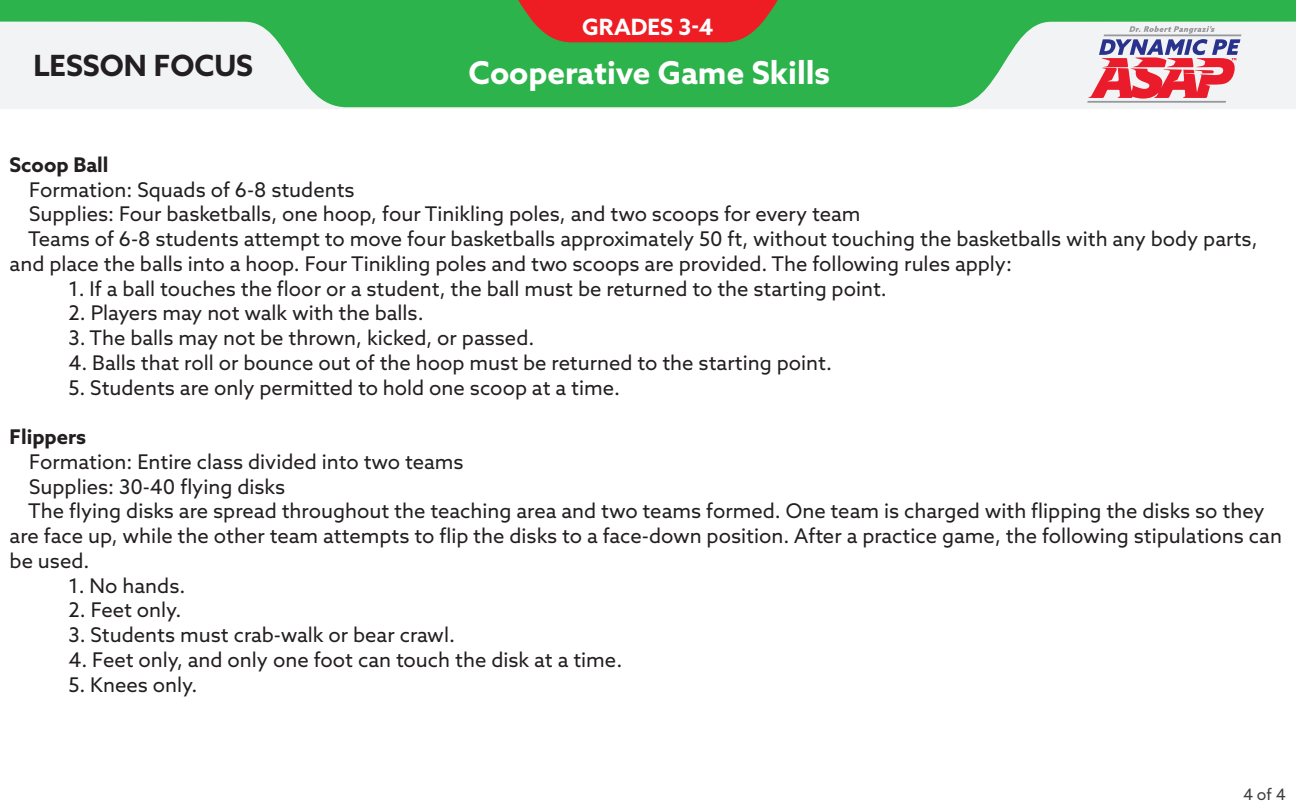
<style>
.page{position:relative;width:1296px;height:810px;background:#fff}
.page>*{position:absolute;margin:0;border:0;box-sizing:border-box;transform-origin:0 0}
.DPE_Header_Title{font:700 31.5px "Azo Sans";color:#fff}
.DPE_Header_Unit{font:700 29.25px "Azo Sans";color:#231f20}
.t1{font:700 22.5px "Azo Sans";color:#fff}
.DPE_Header_Unit-2{font:20.25px/24.8px "Azo Sans";color:#231f20}
.DPE_Header_Unit-3{font:700 20.25px "Azo Sans";color:#231f20}
.t2{font:15.75px "Azo Sans";color:#3e3e3f}
</style>
<div class="page">
<svg style="left:0;top:0;width:1296px;height:107px;fill:#2cb34b"></svg>
<hr style="left:1104px;top:34px;width:137px;height:2px;background:#96989a">
<hr style="left:1087px;top:101px;width:139px;height:2px;background:#96989a">
<svg style="left:1088px;top:26px;width:152px;height:73px"></svg>
<svg style="left:518px;top:0;width:260px;height:42px;background:#d53028"></svg>
<p class="t1" style="left:582px;top:12px;width:133px">GRADES 3-4</p>
<p class="DPE_Header_Unit" style="left:33px;top:46px;width:221px">LESSON FOCUS</p>
<p class="DPE_Header_Title" style="left:469px;top:52px;width:363px">Cooperative Game Skills</p>
<p class="DPE_Header_Unit-3" style="left:10px;top:151px;width:100px">Scoop Ball</p>
<p class="DPE_Header_Unit-2" style="left:29px;top:177px;width:327px">Formation: Squads of 6-8 students</p>
<p class="DPE_Header_Unit-2" style="left:29px;top:202px;width:833px">Supplies: Four basketballs, one hoop, four Tinikling poles, and two scoops for every team</p>
<p class="DPE_Header_Unit-2" style="left:10px;top:226px;width:1249px;text-indent:19px">Teams of 6-8 students attempt to move four basketballs approximately 50 ft, without touching the basketballs with any body parts, and place the balls into a hoop. Four Tinikling poles and two scoops are provided. The following rules apply:</p>
<p class="DPE_Header_Unit-2" style="left:68px;top:276px;width:820px">1. If a ball touches the floor or a student, the ball must be returned to the starting point.</p>
<p class="DPE_Header_Unit-2" style="left:68px;top:301px;width:357px">2. Players may not walk with the balls.</p>
<p class="DPE_Header_Unit-2" style="left:68px;top:325px;width:467px">3. The balls may not be thrown, kicked, or passed.</p>
<p class="DPE_Header_Unit-2" style="left:68px;top:350px;width:765px">4. Balls that roll or bounce out of the hoop must be returned to the starting point.</p>
<p class="DPE_Header_Unit-2" style="left:68px;top:375px;width:553px">5. Students are only permitted to hold one scoop at a time.</p>
<p class="DPE_Header_Unit-3" style="left:10px;top:424px;width:78px">Flippers</p>
<p class="DPE_Header_Unit-2" style="left:29px;top:449px;width:436px">Formation: Entire class divided into two teams</p>
<p class="DPE_Header_Unit-2" style="left:29px;top:474px;width:257px">Supplies: 30-40 flying disks</p>
<p class="DPE_Header_Unit-2" style="left:10px;top:499px;width:1274px;text-indent:19px">The flying disks are spread throughout the teaching area and two teams formed. One team is charged with flipping the disks so they are face up, while the other team attempts to flip the disks to a face-down position. After a practice game, the following stipulations can be used.</p>
<p class="DPE_Header_Unit-2" style="left:68px;top:573px;width:118px">1. No hands.</p>
<p class="DPE_Header_Unit-2" style="left:68px;top:598px;width:114px">2. Feet only.</p>
<p class="DPE_Header_Unit-2" style="left:68px;top:622px;width:388px">3. Students must crab-walk or bear crawl.</p>
<p class="DPE_Header_Unit-2" style="left:68px;top:647px;width:555px">4. Feet only, and only one foot can touch the disk at a time.</p>
<p class="DPE_Header_Unit-2" style="left:68px;top:672px;width:130px">5. Knees only.</p>
<p class="t2" style="left:1243px;top:784px;width:44px">4 of 4</p>
</div>
